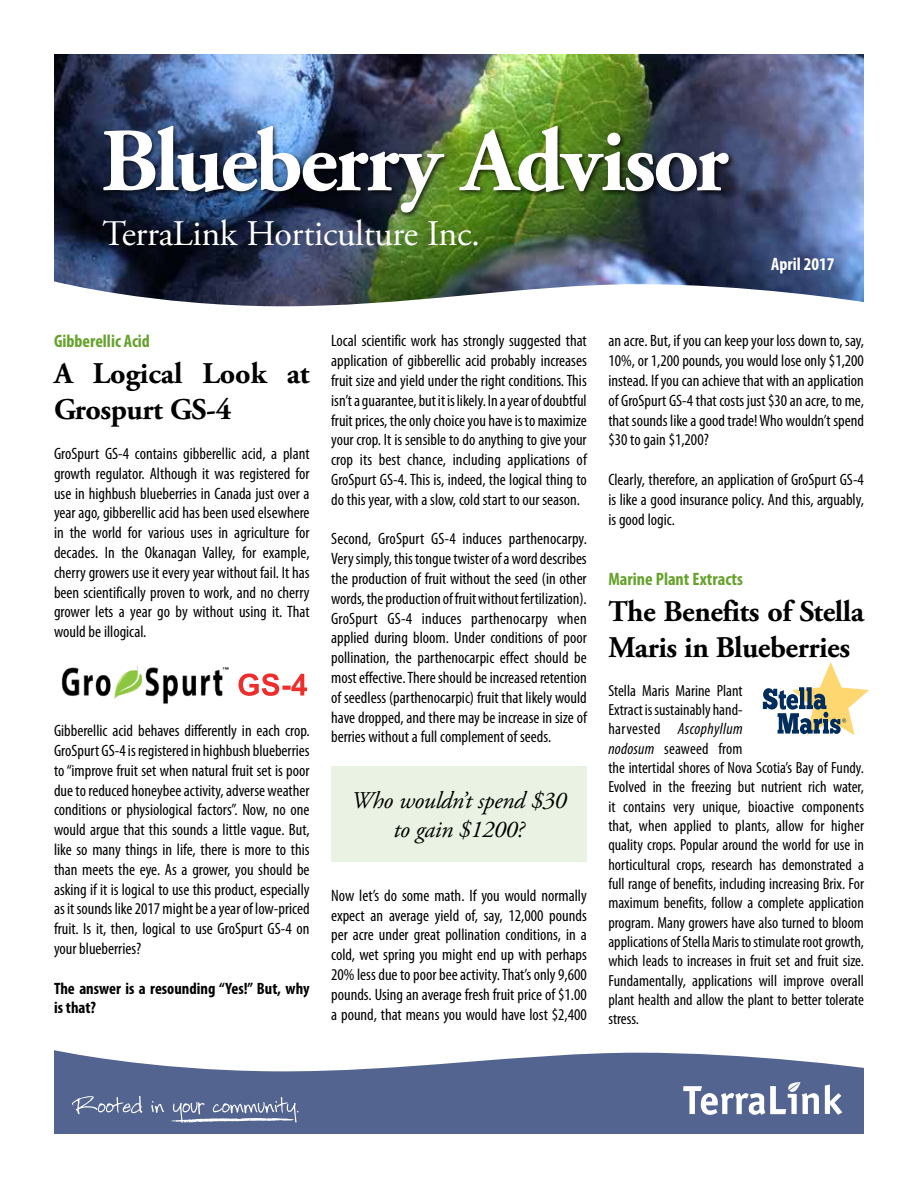
<style>
.page{position:relative;width:918px;height:1188px;background:#fff}
.page>*{position:absolute;margin:0;border:0;box-sizing:border-box;transform-origin:0 0}
.t1{font:700 89.85px "Adobe Garamond Pro";letter-spacing:-.03em;color:#fff}
.t2{font:36px "Adobe Garamond Pro";letter-spacing:-.01em;color:#fff}
.t3{font:700 30px/36px "Adobe Garamond Pro";letter-spacing:-.015em;color:#000}
.t4{font:italic 24px/28.8px "Adobe Garamond Pro";letter-spacing:-.015em;color:#000;text-align:center}
.t5{font:700 condensed 18px "Myriad Pro";color:#65a22b}
.t6{font:700 condensed 18px "Myriad Pro";color:#fff}
.t7{font:condensed 16.5px/19.8px "Myriad Pro";color:#000;text-align:justify}
.t8{font:700 condensed 16.5px/19.8px "Myriad Pro";color:#000}
.t9{font:condensed 16.2px/19.4px "Myriad Pro";color:#000}
.s1{font-size:16.2px}
.s2{font-style:italic}
</style>
<div class="page">
<div style="left:331px;top:766px;width:256px;height:96px;background:#eaf3e3"></div>
<svg style="left:54px;top:1050px;width:810px;height:84px;fill:#536490"></svg>
<svg style="left:825px;top:1084px;width:17px;height:31px"></svg>
<svg style="left:683px;top:1082px;width:136px;height:33px"></svg>
<svg style="left:72px;top:1096px;width:70px;height:18px"></svg>
<svg style="left:151px;top:1101px;width:13px;height:12px"></svg>
<svg style="left:170px;top:1097px;width:128px;height:27px;background:#7482a5"></svg>
<img style="left:54px;top:54px;width:810px;height:253px">
<div style="left:101px;top:123px;width:634px;height:96px;background:#000;opacity:.75"></div>
<svg style="left:763px;top:662px;width:106px;height:73px"></svg>
<img style="left:61px;top:666px;width:168px;height:38px">
<svg style="left:239px;top:673px;width:68px;height:23px"></svg>
<h1 class="t1" style="left:101px;top:109px;width:629px">Blueberry Advisor</h1>
<h2 class="t2" style="left:103px;top:212px;width:379px">TerraLink Horticulture Inc.</h2>
<p class="t6" style="left:771px;top:252px;width:65px">April 2017</p>
<p class="t5" style="left:54px;top:330px;width:97px">Gibberellic Acid</p>
<h3 class="t3" style="left:54px;top:356px;width:257px">A Logical Look at<br>Grospurt GS-4</h3>
<p class="t7" style="left:54px;top:443px;width:257px">GroSpurt GS-4 contains gibberellic acid, a plant growth regulator. Although it was registered for use in highbush blueberries in Canada just over a year ago, gibberellic acid has been used elsewhere in the world for various uses in agriculture for decades. In the Okanagan Valley, for example, cherry growers use it every year without fail. It has been scientifically proven to work, and no cherry grower lets a year go by without using it. That would be illogical.</p>
<p class="t7" style="left:54px;top:721px;width:257px">Gibberellic acid behaves differently in each crop.<br>GroSpurt GS-4 is registered in highbush blueberries to “improve fruit set when natural fruit set is poor due to reduced honeybee activity, adverse weather conditions or physiological factors”. Now, no one would argue that this sounds a little vague. But, like so many things in life, there is more to this than meets the eye. As a grower, you should be asking if it is logical to use this product, especially as it sounds like 2017 might be a year of low-priced fruit. Is it, then, logical to use GroSpurt GS-4 on your blueberries?</p>
<p class="t8" style="left:54px;top:978px;width:257px">The answer is a resounding “Yes!” But, why is that?</p>
<p class="t7" style="left:331px;top:331px;width:257px">Local scientific work has strongly suggested that application of gibberellic acid probably increases fruit size and yield under the right conditions. This isn’t a guarantee, but it is likely. In a year of doubtful fruit prices, the only choice you have is to maximize your crop. It is sensible to do anything to give your crop its best chance, including applications of GroSpurt GS-4. This is, indeed, the logical thing to do this year, with a slow, cold start to our season.</p>
<p class="t7" style="left:331px;top:529px;width:257px">Second, GroSpurt GS-4 induces parthenocarpy.<br>Very simply, this tongue twister of a word describes the production of fruit without the seed (in other words, the production of fruit without fertilization).<br>GroSpurt GS-4 induces parthenocarpy when applied during bloom. Under conditions of poor pollination, the parthenocarpic effect should be most effective. There should be increased retention of seedless (parthenocarpic) fruit that likely would have dropped, and there may be increase in size of berries without a full complement of seeds.</p>
<h3 class="t4" style="left:352px;top:787px;width:216px">Who wouldn’t spend $30 to gain $1200?</h3>
<p class="t7" style="left:331px;top:885px;width:257px">Now let’s do some math. If you would normally expect an average yield of, say, 12,000 pounds per acre under great pollination conditions, in a cold, wet spring you might end up with perhaps 20% less due to poor bee activity. That’s only 9,600 pounds. Using an average fresh fruit price of $1.00 a pound, that means you would have lost $2,400</p>
<p class="t7" style="left:608px;top:331px;width:257px">an acre. But, if you can keep your loss down to, say, 10%, or 1,200 pounds, you would lose only $1,200 instead. If you can achieve that with an application of GroSpurt GS-4 that costs just $30 an acre, to me, that sounds like a good trade! Who wouldn’t spend $30 to gain $1,200?</p>
<p class="t7" style="left:608px;top:469px;width:257px">Clearly, therefore, an application of GroSpurt GS-4 is like a good insurance policy. And this, arguably, is good logic<span class="s1">.</span></p>
<p class="t5" style="left:608px;top:568px;width:136px">Marine Plant Extracts</p>
<h3 class="t3" style="left:608px;top:594px;width:257px">The Benefits of Stella<br>Maris in Blueberries</h3>
<p class="t9" style="left:608px;top:680px;width:257px">Stella Maris Marine Plant<br>Extract is sustainably hand-<br>harvested <span class="s2">Ascophyllum<br>nodosum</span> seaweed from<br>the intertidal shores of Nova Scotia’s Bay of Fundy.<br>Evolved in the freezing but nutrient rich water, it contains very unique, bioactive components that, when applied to plants, allow for higher quality crops. Popular around the world for use in horticultural crops, research has demonstrated a full range of benefits, including increasing Brix. For maximum benefits, follow a complete application program. Many growers have also turned to bloom applications of Stella Maris to stimulate root growth, which leads to increases in fruit set and fruit size.<br>Fundamentally, applications will improve overall plant health and allow the plant to better tolerate stress.</p>
</div>
